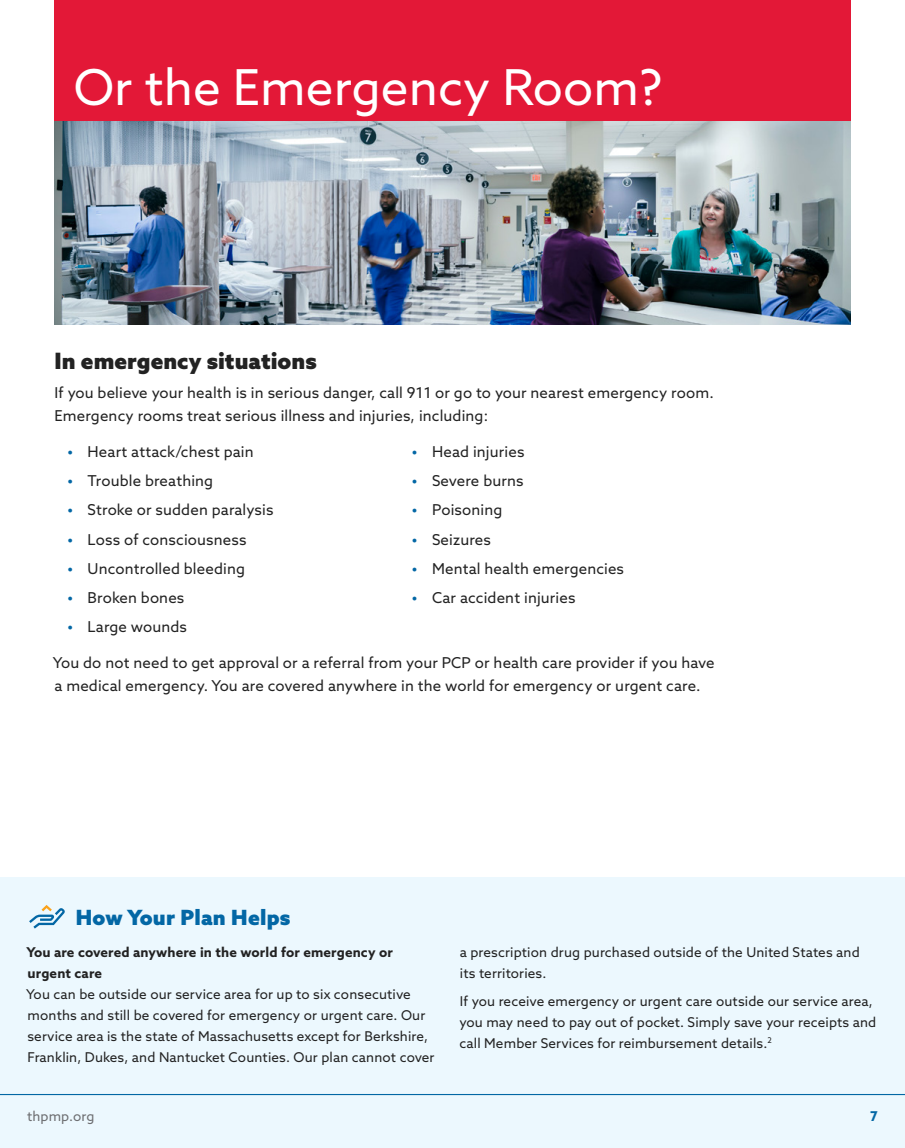
<style>
.page{position:relative;width:905px;height:1148px;background:#fff}
.page>*{position:absolute;margin:0;border:0;box-sizing:border-box;transform-origin:0 0}
.t1{font:49.5px "Azo Sans";color:#fff}
.t2{font:900 22.5px "Azo Sans";color:#222}
.Body{font:900 21px "Azo Sans";letter-spacing:.01em;color:#0367a5}
.Body-2{font:15px/22.5px "Azo Sans";letter-spacing:.01em;color:#222}
.Body__Sidebar{font:13.5px/21px "Azo Sans";letter-spacing:.01em;color:#222}
.Sidebar_Header{font:700 13.5px/21px "Azo Sans";letter-spacing:.01em;color:#222}
.t3{font:13.5px "Azo Sans";letter-spacing:.01em;color:#6d6e71}
.t4{font:700 13.5px "Azo Sans";color:#0367a5}
.s1{font-weight:700;color:#0367a5}
</style>
<div class="page">
<div style="left:54px;top:0;width:796px;height:122px;background:#e31837"></div>
<img style="left:54px;top:122px;width:796px;height:202px">
<div style="left:0;top:878px;width:904px;height:270px;background:#ecf8fe"></div>
<svg style="left:29px;top:905px;width:36px;height:23px"></svg>
<hr style="left:0;top:1094px;width:904px;height:1px;background:#0367a5">
<h1 class="t1" style="left:74px;top:55px;width:590px">Or the Emergency Room?</h1>
<h2 class="t2" style="left:55px;top:346px;width:263px">In emergency situations</h2>
<p class="Body-2" style="left:54px;top:381px;width:660px">If you believe your health is in serious danger, call 911 or go to your nearest emergency room.<br>Emergency rooms treat serious illness and injuries, including:</p>
<p class="Body-2" style="left:68px;top:440px;width:188px"><span class="s1">•</span> Heart attack/chest pain</p>
<p class="Body-2" style="left:68px;top:469px;width:147px"><span class="s1">•</span> Trouble breathing</p>
<p class="Body-2" style="left:68px;top:498px;width:207px"><span class="s1">•</span> Stroke or sudden paralysis</p>
<p class="Body-2" style="left:68px;top:528px;width:181px"><span class="s1">•</span> Loss of consciousness</p>
<p class="Body-2" style="left:68px;top:557px;width:179px"><span class="s1">•</span> Uncontrolled bleeding</p>
<p class="Body-2" style="left:68px;top:586px;width:118px"><span class="s1">•</span> Broken bones</p>
<p class="Body-2" style="left:68px;top:615px;width:121px"><span class="s1">•</span> Large wounds</p>
<p class="Body-2" style="left:412px;top:440px;width:114px"><span class="s1">•</span> Head injuries</p>
<p class="Body-2" style="left:412px;top:469px;width:113px"><span class="s1">•</span> Severe burns</p>
<p class="Body-2" style="left:412px;top:498px;width:92px"><span class="s1">•</span> Poisoning</p>
<p class="Body-2" style="left:412px;top:528px;width:80px"><span class="s1">•</span> Seizures</p>
<p class="Body-2" style="left:412px;top:557px;width:214px"><span class="s1">•</span> Mental health emergencies</p>
<p class="Body-2" style="left:412px;top:586px;width:165px"><span class="s1">•</span> Car accident injuries</p>
<p class="Body-2" style="left:53px;top:651px;width:663px">You do not need to get approval or a referral from your PCP or health care provider if you have a medical emergency. You are covered anywhere in the world for emergency or urgent care.</p>
<p class="Body" style="left:76px;top:903px;width:216px">How Your Plan Helps</p>
<p class="Sidebar_Header" style="left:26px;top:941px;width:368px">You are covered anywhere in the world for emergency or urgent care</p>
<p class="Body__Sidebar" style="left:26px;top:983px;width:410px">You can be outside our service area for up to six consecutive months and still be covered for emergency or urgent care. Our service area is the state of Massachusetts except for Berkshire, Franklin, Dukes, and Nantucket Counties. Our plan cannot cover</p>
<p class="Body__Sidebar" style="left:459px;top:941px;width:401px">a prescription drug purchased outside of the United States and its territories.</p>
<p class="Body__Sidebar" style="left:459px;top:990px;width:418px">If you receive emergency or urgent care outside our service area, you may need to pay out of pocket. Simply save your receipts and call Member Services for reimbursement details.<sup>2</sup></p>
<p class="t3" style="left:27px;top:1107px;width:69px">thpmp.org</p>
<p class="t4" style="left:870px;top:1107px;width:9px">7</p>
</div>
